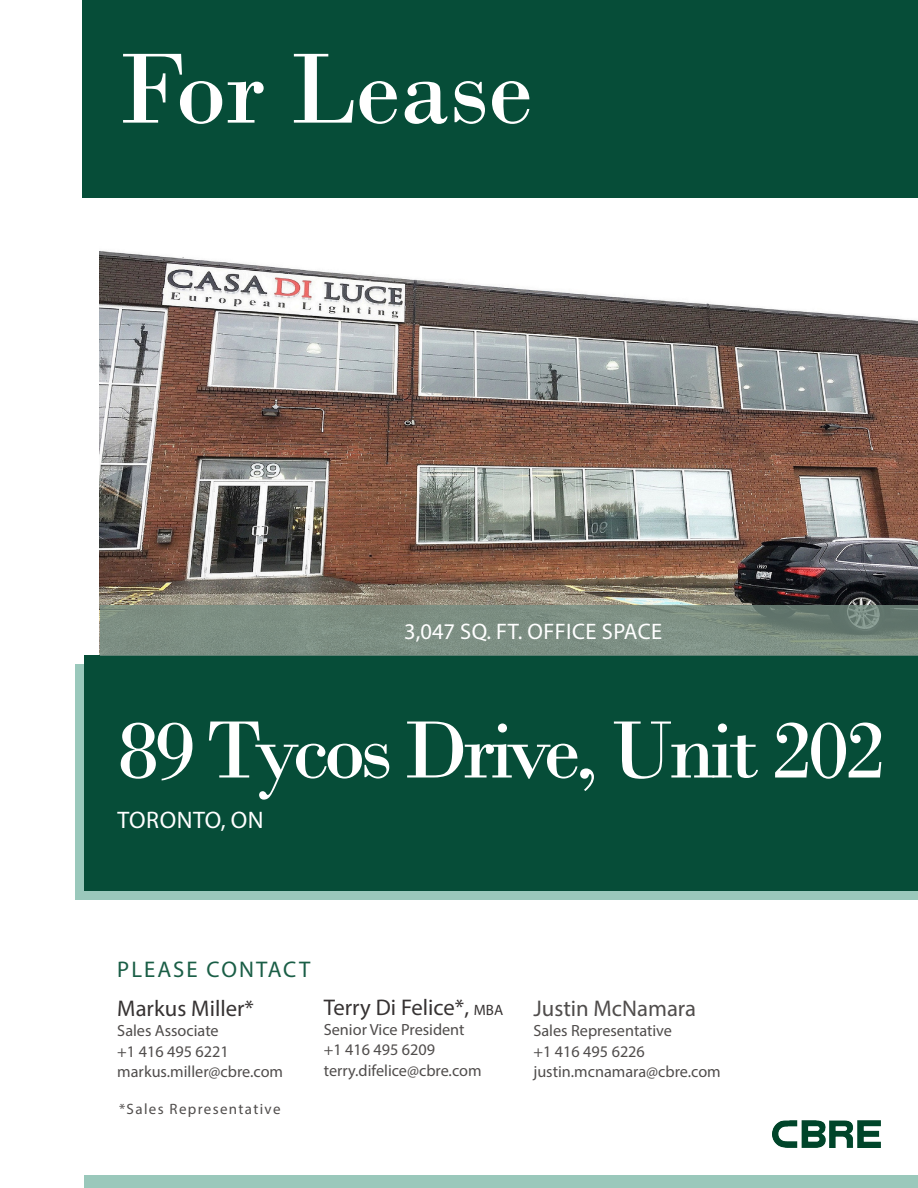
<style>
.page{position:relative;width:918px;height:1188px;background:#fff}
.page>*{position:absolute;margin:0;border:0;box-sizing:border-box;transform-origin:0 0}
.t1{font:105px "Bodoni";letter-spacing:-.01em;color:#fff}
.t2{font:85.5px "Bodoni";letter-spacing:-.06em;color:#fff}
.t3{font:24px "Myriad Pro";letter-spacing:.02em;color:#fff}
.t4{font:22.65px "Myriad Pro";color:#373333}
.t5{font:22.65px "Myriad Pro";color:#504d4c}
.t6{font:22.65px "Myriad Pro";letter-spacing:.09em;color:#1a5e46}
.t7{font:22.5px "Myriad Pro";letter-spacing:.02em;color:#fff}
.t8{font:16.2px "Myriad Pro";color:#504d4c}
.t9{font:15px "Myriad Pro";letter-spacing:.09em;color:#504d4c}
.s1{font-size:15px}
</style>
<div class="page">
<div style="left:76px;top:664px;width:842px;height:236px;background:#9ac8bb"></div>
<img style="left:772px;top:1121px;width:108px;height:27px">
<img style="left:100px;top:251px;width:818px;height:354px">
<div style="left:85px;top:655px;width:833px;height:236px;background:#064d38"></div>
<div style="left:85px;top:1176px;width:833px;height:12px;background:#9ac8bb"></div>
<div style="left:82px;top:0;width:836px;height:198px;background:#064d38"></div>
<svg style="left:100px;top:605px;width:818px;height:51px;background:#7a8c81"></svg>
<p class="t1" style="left:117px;top:26px;width:417px">For Lease</p>
<p class="t7" style="left:404px;top:618px;width:260px">3,047 SQ. FT. OFFICE SPACE</p>
<p class="t2" style="left:117px;top:699px;width:770px">89 Tycos Drive, Unit 202</p>
<p class="t3" style="left:118px;top:805px;width:148px">TORONTO, ON</p>
<p class="t6" style="left:117px;top:955px;width:195px">PLEASE CONTACT</p>
<p class="t4" style="left:117px;top:994px;width:138px">Markus Miller*</p>
<p class="t8" style="left:117px;top:1021px;width:103px">Sales Associate</p>
<p class="t8" style="left:117px;top:1041px;width:113px">+1 416 495 6221</p>
<p class="t8" style="left:117px;top:1061px;width:167px">markus.miller@cbre.com</p>
<p class="t9" style="left:119px;top:1100px;width:163px">*Sales Representative</p>
<p class="t4" style="left:324px;top:993px;width:181px">Terry Di Felice*, <span class="s1">MBA</span></p>
<p class="t8" style="left:324px;top:1020px;width:142px">Senior Vice President</p>
<p class="t8" style="left:324px;top:1040px;width:113px">+1 416 495 6209</p>
<p class="t8" style="left:324px;top:1060px;width:159px">terry.difelice@cbre.com</p>
<p class="t5" style="left:533px;top:994px;width:164px">Justin McNamara</p>
<p class="t8" style="left:533px;top:1021px;width:140px">Sales Representative</p>
<p class="t8" style="left:533px;top:1041px;width:113px">+1 416 495 6226</p>
<p class="t8" style="left:533px;top:1061px;width:189px">justin.mcnamara@cbre.com</p>
</div>
